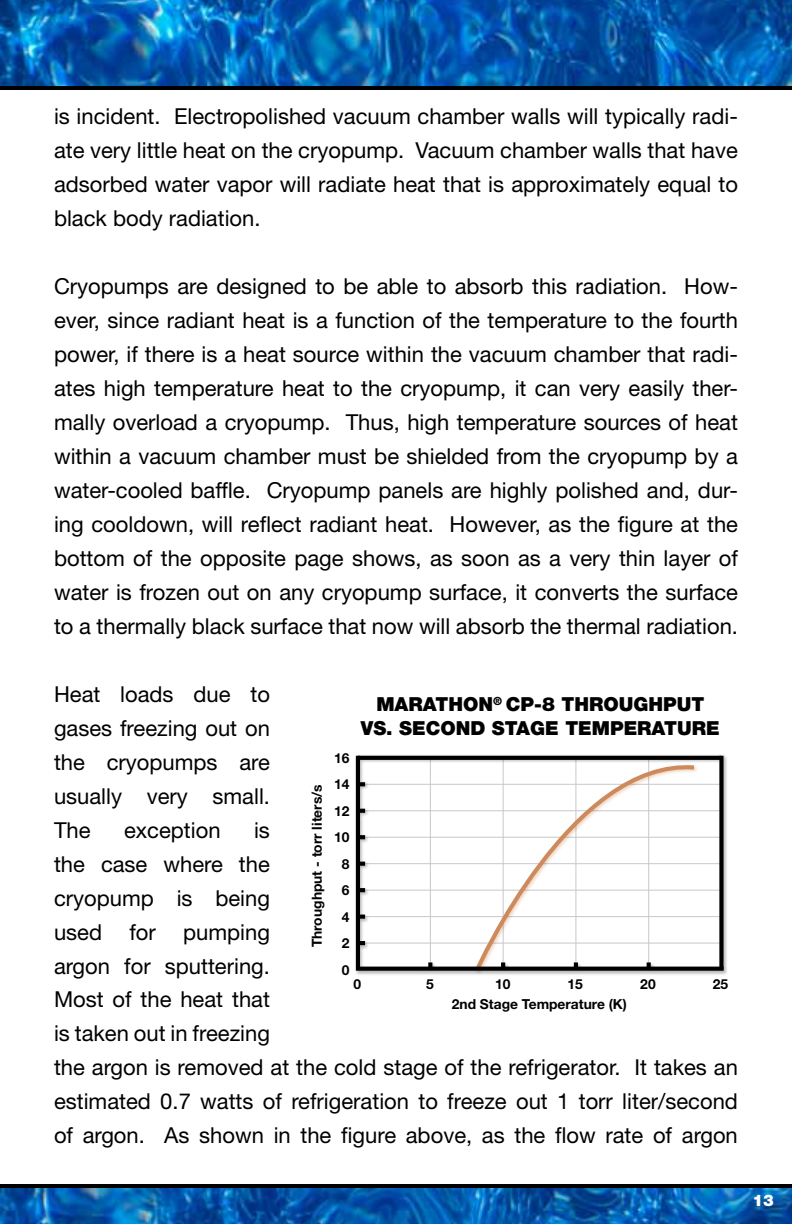
<style>
.page{position:relative;width:792px;height:1224px;background:#fff}
.page>*{position:absolute;margin:0;border:0;box-sizing:border-box;transform-origin:0 0}
.t1{font:22px/34px "Helvetica Neue LT Std";color:#000;text-align:justify}
.t2{font:900 19.4px/23.2px "Helvetica Neue LT Std";color:#000;text-align:center}
.t3{font:900 16px "Helvetica Neue LT Std";color:#fff}
.t4{font:700 13.8px/26.6px "Helvetica Neue LT Std";color:#000;text-align:center}
</style>
<div class="page">
<img style="left:0;top:1188px;width:792px;height:36px">
<img style="left:1px;top:0;width:791px;height:86px">
<img style="left:0;top:0;width:1px;height:90px">
<hr style="left:0;top:86px;width:792px;height:4px;background:#000">
<hr style="left:0;top:1184px;width:792px;height:4px;background:#000">
<svg style="left:355px;top:754px;width:373px;height:219px"></svg>
<svg style="left:358px;top:756px;width:361px;height:4px"></svg>
<svg style="left:358px;top:782px;width:7px;height:4px"></svg>
<svg style="left:358px;top:809px;width:7px;height:4px"></svg>
<svg style="left:358px;top:835px;width:7px;height:4px"></svg>
<svg style="left:358px;top:862px;width:7px;height:4px"></svg>
<svg style="left:358px;top:888px;width:7px;height:4px"></svg>
<svg style="left:358px;top:915px;width:7px;height:4px"></svg>
<svg style="left:358px;top:941px;width:7px;height:4px"></svg>
<svg style="left:501px;top:962px;width:4px;height:7px"></svg>
<svg style="left:647px;top:962px;width:4px;height:7px"></svg>
<div style="left:719px;top:756px;width:5px;height:213px;background:#000"></div>
<svg style="left:428px;top:962px;width:4px;height:7px"></svg>
<svg style="left:574px;top:962px;width:4px;height:7px"></svg>
<p class="t1" style="left:54px;top:99px;width:686px">is incident. Electropolished vacuum chamber walls will typically radi&shy;ate very little heat on the cryopump. Vacuum chamber walls that have adsorbed water vapor will radiate heat that is approximately equal to black body radiation.</p>
<p class="t1" style="left:54px;top:269px;width:686px">Cryopumps are designed to be able to absorb this radiation. How&shy;ever, since radiant heat is a function of the temperature to the fourth power, if there is a heat source within the vacuum chamber that radi&shy;ates high temperature heat to the cryopump, it can very easily ther&shy;mally overload a cryopump. Thus, high temperature sources of heat within a vacuum chamber must be shielded from the cryopump by a water-cooled baffle. Cryopump panels are highly polished and, dur&shy;ing cooldown, will reflect radiant heat. However, as the figure at the bottom of the opposite page shows, as soon as a very thin layer of water is frozen out on any cryopump surface, it converts the surface to a thermally black surface that now will absorb the thermal radiation.</p>
<p class="t1" style="left:54px;top:676px;width:218px">Heat loads due to gases freezing out on the cryopumps are usually very small.<br>The</p>
<p class="t2" style="left:361px;top:693px;width:360px">MARATHON<sup>®</sup> CP-8 THROUGHPUT<br>VS. SECOND STAGE TEMPERATURE</p>
<p class="t4" style="left:334px;top:744px;width:17px">16<br>14<br>12<br>10<br>8<br>6<br>4<br>2<br>0</p>
<p class="t4" style="left:303px;top:947px;width:165px;rotate:-90deg">Throughput - torr liters/s</p>
<p class="t1" style="left:54px;top:812px;width:686px;text-align:left;text-indent:200px">is<br>the case where the<br>cryopump is being<br>used for pumping<br>argon for sputtering.<br>Most of the heat that<br>is taken out in freezing<br>the argon is removed at the cold stage of the refrigerator. It takes an estimated 0.7 watts of refrigeration to freeze out 1 torr liter/second of argon. As shown in the figure above, as the flow rate of argon</p>
<p class="t1" style="left:124px;top:812px;width:98px">exception</p>
<p class="t4" style="left:353px;top:971px;width:9px">0</p>
<p class="t4" style="left:426px;top:971px;width:9px">5</p>
<p class="t4" style="left:495px;top:971px;width:17px">10</p>
<p class="t4" style="left:568px;top:971px;width:17px">15</p>
<p class="t4" style="left:640px;top:971px;width:17px">20</p>
<p class="t4" style="left:713px;top:971px;width:17px">25</p>
<p class="t4" style="left:452px;top:991px;width:177px">2nd Stage Temperature (K)</p>
<p class="t3" style="left:753px;top:1191px;width:23px">13</p>
</div>
